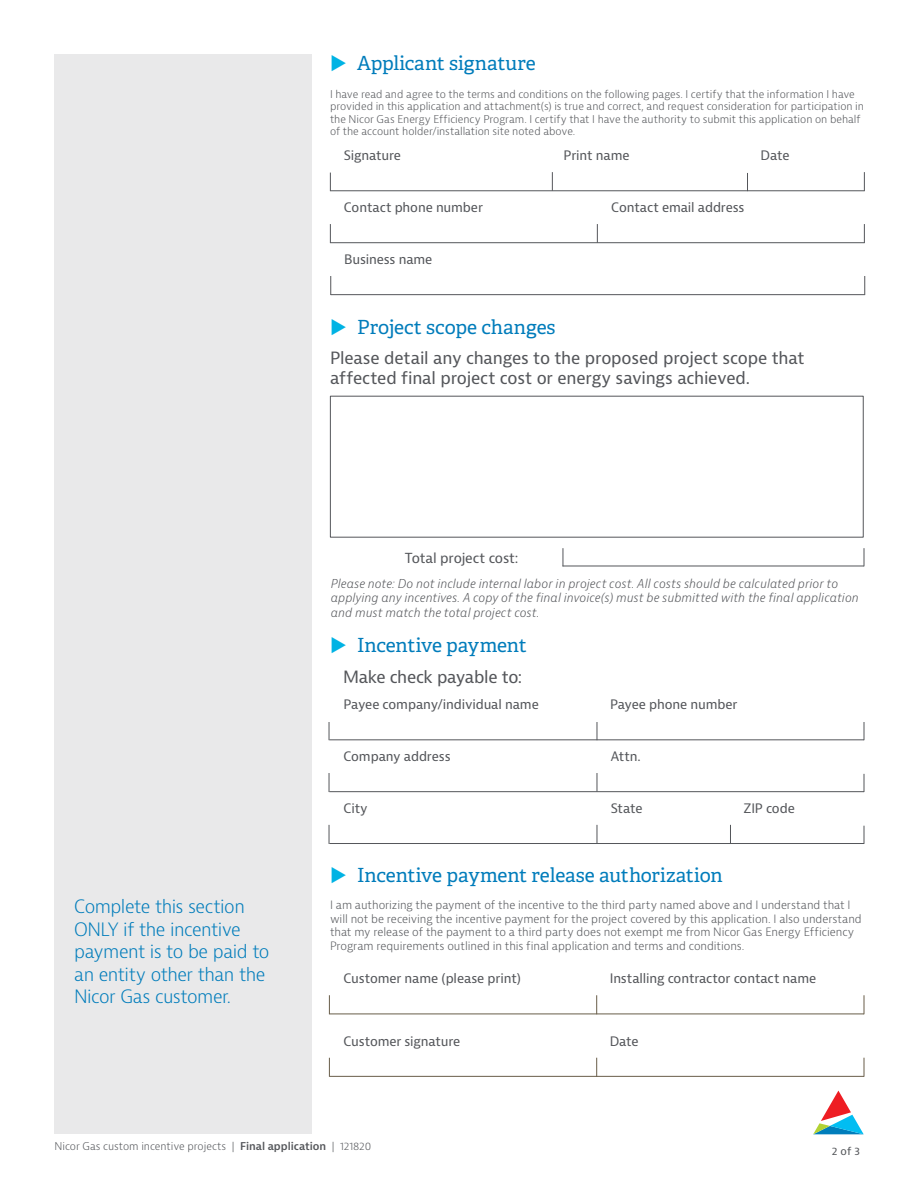
<style>
.page{position:relative;width:918px;height:1188px;background:#fff}
.page>*{position:absolute;margin:0;border:0;box-sizing:border-box;transform-origin:0 0}
.t1{font:19.5px "Adelle";letter-spacing:-.005em;color:#007cbb}
.t2{font:300 18px/22.5px "Bernina Sans";letter-spacing:-.03em;color:#007cbb}
.t3{font:16.5px/19.5px "Bernina Sans";letter-spacing:-.015em;color:#54565a}
.t4{font:13.5px "Bernina Sans";letter-spacing:-.01em;color:#54565a}
.t5{font:12.75px "Bernina Sans";letter-spacing:-.01em;color:#54565a}
.t6{font:italic 300 12px/14.4px "Bernina Sans";color:#54565a}
.t7{font:300 11.25px/13.5px "Bernina Sans";letter-spacing:-.01em;color:#54565a}
.t8{font:300 10.5px/12.6px "Bernina Sans";letter-spacing:-.005em;color:#54565a}
.t9{font:10.5px "Bernina Sans";color:#54565a}
.s1{font-weight:600}
</style>
<div class="page">
<svg style="left:813px;top:1091px;width:51px;height:43px"></svg>
<hr style="left:329px;top:1076px;width:535px;height:1px;background:#685d49">
<svg style="left:329px;top:1058px;width:1px;height:19px"></svg>
<svg style="left:864px;top:1058px;width:1px;height:19px"></svg>
<svg style="left:596px;top:1058px;width:1px;height:18px"></svg>
<div style="left:330px;top:396px;width:534px;height:142px;border:1px solid #54565a"></div>
<hr style="left:563px;top:566px;width:301px;height:1px;background:#54565a">
<svg style="left:563px;top:548px;width:1px;height:18px"></svg>
<svg style="left:864px;top:548px;width:1px;height:18px"></svg>
<hr style="left:329px;top:739px;width:535px;height:1px;background:#54565a">
<svg style="left:329px;top:722px;width:1px;height:18px"></svg>
<svg style="left:864px;top:722px;width:1px;height:18px"></svg>
<svg style="left:597px;top:722px;width:1px;height:18px"></svg>
<hr style="left:329px;top:791px;width:535px;height:1px;background:#54565a">
<svg style="left:329px;top:773px;width:1px;height:19px"></svg>
<svg style="left:864px;top:774px;width:1px;height:18px"></svg>
<svg style="left:597px;top:773px;width:1px;height:19px"></svg>
<hr style="left:329px;top:843px;width:535px;height:1px;background:#54565a">
<svg style="left:329px;top:825px;width:1px;height:19px"></svg>
<svg style="left:864px;top:826px;width:1px;height:18px"></svg>
<svg style="left:597px;top:825px;width:1px;height:18px"></svg>
<svg style="left:730px;top:825px;width:1px;height:18px"></svg>
<hr style="left:329px;top:1014px;width:535px;height:1px;background:#685d49">
<svg style="left:329px;top:995px;width:1px;height:19px"></svg>
<svg style="left:864px;top:995px;width:1px;height:19px"></svg>
<svg style="left:596px;top:995px;width:1px;height:19px"></svg>
<hr style="left:330px;top:242px;width:534px;height:1px;background:#54565a">
<svg style="left:330px;top:224px;width:1px;height:18px"></svg>
<svg style="left:864px;top:224px;width:1px;height:19px"></svg>
<svg style="left:597px;top:224px;width:1px;height:19px"></svg>
<hr style="left:331px;top:294px;width:534px;height:1px;background:#54565a">
<svg style="left:330px;top:276px;width:1px;height:19px"></svg>
<svg style="left:864px;top:276px;width:1px;height:19px"></svg>
<hr style="left:330px;top:190px;width:534px;height:1px;background:#54565a">
<svg style="left:330px;top:173px;width:1px;height:18px"></svg>
<svg style="left:864px;top:172px;width:1px;height:19px"></svg>
<svg style="left:552px;top:172px;width:1px;height:19px"></svg>
<svg style="left:747px;top:173px;width:1px;height:17px"></svg>
<div style="left:54px;top:54px;width:258px;height:1080px;background:#e9e9ea"></div>
<h1 class="t1" style="left:357px;top:51px;width:180px">Applicant signature</h1>
<p class="t8" style="left:330px;top:88px;width:536px">I have read and agree to the terms and conditions on the following pages. I certify that the information I have provided in this application and attachment(s) is true and correct, and request consideration for participation in the Nicor Gas Energy Efficiency Program. I certify that I have the authority to submit this application on behalf of the account holder/installation site noted above.</p>
<p class="t5" style="left:344px;top:147px;width:59px">Signature</p>
<p class="t5" style="left:564px;top:147px;width:68px">Print name</p>
<p class="t5" style="left:761px;top:147px;width:30px">Date</p>
<p class="t5" style="left:344px;top:199px;width:141px">Contact phone number</p>
<p class="t5" style="left:611px;top:199px;width:135px">Contact email address</p>
<p class="t5" style="left:344px;top:251px;width:90px">Business name</p>
<h1 class="t1" style="left:357px;top:315px;width:200px">Project scope changes</h1>
<h3 class="t3" style="left:330px;top:349px;width:476px">Please detail any changes to the proposed project scope that affected final project cost or energy savings achieved.</h3>
<p class="t4" style="left:405px;top:549px;width:115px">Total project cost:</p>
<p class="t6" style="left:331px;top:577px;width:530px">Please note: Do not include internal labor in project cost. All costs should be calculated prior to applying any incentives. A copy of the final invoice(s) must be submitted with the final application and must match the total project cost.</p>
<h1 class="t1" style="left:357px;top:633px;width:171px">Incentive payment</h1>
<h3 class="t3" style="left:343px;top:668px;width:181px">Make check payable to:</h3>
<p class="t5" style="left:344px;top:696px;width:197px">Payee company/individual name</p>
<p class="t5" style="left:610px;top:696px;width:129px">Payee phone number</p>
<p class="t5" style="left:344px;top:748px;width:109px">Company address</p>
<p class="t5" style="left:611px;top:748px;width:32px">Attn.</p>
<p class="t5" style="left:344px;top:800px;width:26px">City</p>
<p class="t5" style="left:611px;top:800px;width:33px">State</p>
<p class="t5" style="left:744px;top:800px;width:53px">ZIP code</p>
<h2 class="t2" style="left:74px;top:896px;width:197px">Complete this section<br>ONLY if the incentive payment is to be paid to an entity other than the<br>Nicor Gas customer.</h2>
<h1 class="t1" style="left:357px;top:863px;width:367px">Incentive payment release authorization</h1>
<p class="t7" style="left:330px;top:899px;width:533px">I am authorizing the payment of the incentive to the third party named above and I understand that I will not be receiving the incentive payment for the project covered by this application. I also understand that my release of the payment to a third party does not exempt me from Nicor Gas Energy Efficiency Program requirements outlined in this final application and terms and conditions.</p>
<p class="t5" style="left:344px;top:970px;width:179px">Customer name (please print)</p>
<p class="t5" style="left:610px;top:970px;width:208px">Installing contractor contact name</p>
<p class="t5" style="left:344px;top:1033px;width:118px">Customer signature</p>
<p class="t5" style="left:610px;top:1033px;width:30px">Date</p>
<p class="t8" style="left:55px;top:1140px;width:318px">Nicor Gas custom incentive projects | <span class="s1">Final application</span> | 121820</p>
<p class="t9" style="left:832px;top:1145px;width:30px">2 of 3</p>
</div>
